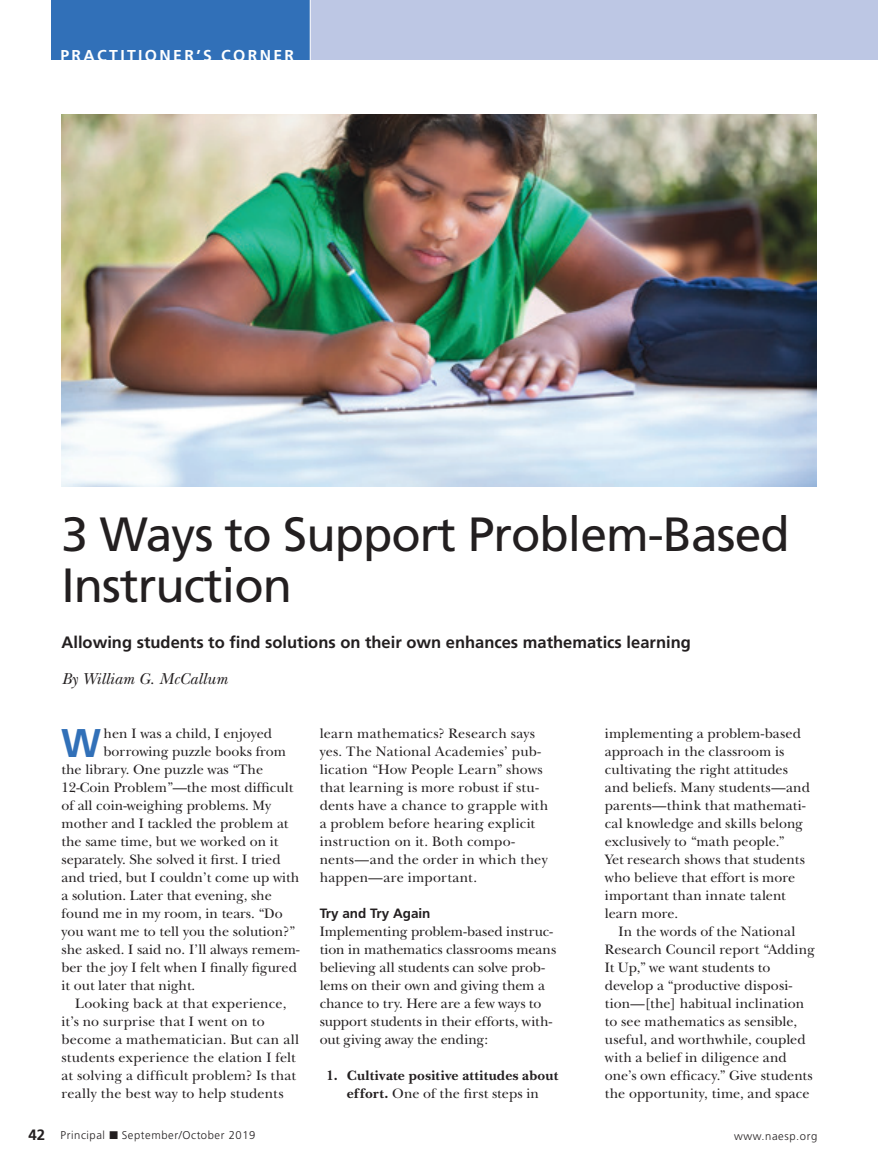
<style>
.page{position:relative;width:878px;height:1175px;background:#fff}
.page>*{position:absolute;margin:0;border:0;box-sizing:border-box;transform-origin:0 0}
.DEPT_Headline{font:48px/51px "Frutiger";letter-spacing:-.02em;color:#231f20}
.DEPT_1stP{font:700 40.05px "Frutiger";color:#3170b8}
.DEPT_Dek{font:700 16.5px "Frutiger";color:#231f20}
.DEPT_Byline{font:italic 16.5px "New Baskerville";color:#231f20}
.t1{font:700 15.75px "Frutiger";letter-spacing:.15em;color:#fff}
.NumberedList{font:14.25px/18px "New Baskerville";letter-spacing:.005em;color:#231f20}
.Body_Indent{font:14.25px/18px "New Baskerville";letter-spacing:.015em;color:#231f20}
.DEPT_1stP-2{font:14.25px "New Baskerville";color:#231f20}
.Body_NoIndent{font:14.25px/18px "New Baskerville";letter-spacing:-.005em;color:#231f20}
.t2{font:700 14.25px/18px "New Baskerville";letter-spacing:.02em;color:#231f20;text-align:center}
.Subhead{font:700 13.5px "Frutiger";color:#231f20}
.t3{font:300 11.25px "Frutiger";letter-spacing:.05em;color:#231f20}
.s1{font-weight:400}
.s2{font-weight:700;font-size:15px}
</style>
<div class="page">
<div style="left:51px;top:0;width:259px;height:60px;background:#3170b8"></div>
<div style="left:310px;top:0;width:568px;height:60px;background:#bdc7e4"></div>
<hr style="left:310px;top:0;width:1px;height:60px;background:#fff">
<img style="left:62px;top:114px;width:754px;height:372px">
<p class="t1" style="left:60px;top:46px;width:235px">PRACTITIONER’S CORNER</p>
<p class="DEPT_Headline" style="left:62px;top:508px;width:729px">3 Ways to Support Problem-Based<br>Instruction</p>
<p class="DEPT_Dek" style="left:62px;top:633px;width:631px">Allowing students to find solutions on their own enhances mathematics learning</p>
<p class="DEPT_Byline" style="left:62px;top:669px;width:167px">By William G. McCallum</p>
<p class="DEPT_1stP" style="left:61px;top:719px;width:42px">W</p>
<p class="DEPT_1stP-2" style="left:104px;top:725px;width:170px">hen I was a child, I enjoyed</p>
<p class="DEPT_1stP-2" style="left:104px;top:743px;width:184px">borrowing puzzle books from</p>
<p class="DEPT_1stP-2" style="left:62px;top:761px;width:203px">the library. One puzzle was “The</p>
<p class="DEPT_1stP-2" style="left:62px;top:779px;width:233px">12-Coin Problem”—the most difficult</p>
<p class="DEPT_1stP-2" style="left:62px;top:797px;width:211px">of all coin-weighing problems. My</p>
<p class="DEPT_1stP-2" style="left:62px;top:815px;width:228px">mother and I tackled the problem at</p>
<p class="DEPT_1stP-2" style="left:62px;top:833px;width:218px">the same time, but we worked on it</p>
<p class="DEPT_1stP-2" style="left:62px;top:851px;width:221px">separately. She solved it first. I tried</p>
<p class="DEPT_1stP-2" style="left:62px;top:869px;width:239px">and tried, but I couldn’t come up with</p>
<p class="DEPT_1stP-2" style="left:62px;top:887px;width:212px">a solution. Later that evening, she</p>
<p class="DEPT_1stP-2" style="left:62px;top:905px;width:223px">found me in my room, in tears. “Do</p>
<p class="DEPT_1stP-2" style="left:62px;top:923px;width:235px">you want me to tell you the solution?”</p>
<p class="DEPT_1stP-2" style="left:62px;top:941px;width:239px">she asked. I said no. I’ll always remem-</p>
<p class="DEPT_1stP-2" style="left:62px;top:959px;width:237px">ber the joy I felt when I finally figured</p>
<p class="DEPT_1stP-2" style="left:62px;top:977px;width:135px">it out later that night.</p>
<p class="Body_Indent" style="left:62px;top:994px;width:239px;text-indent:14px">Looking back at that experience, it’s no surprise that I went on to become a mathematician. But can all students experience the elation I felt at solving a difficult problem? Is that really the best way to help students</p>
<p class="Body_Indent" style="left:320px;top:724px;width:230px">learn mathematics? Research says yes. The National Academies’ pub&shy;lication “How People Learn” shows that learning is more robust if stu&shy;dents have a chance to grapple with a problem before hearing explicit instruction on it. Both compo&shy;nents—and the order in which they happen—are important.</p>
<p class="Subhead" style="left:320px;top:905px;width:112px">Try and Try Again</p>
<p class="Body_NoIndent" style="left:320px;top:922px;width:238px">Implementing problem-based instruc&shy;tion in mathematics classrooms means believing all students can solve prob&shy;lems on their own and giving them a chance to try. Here are a few ways to support students in their efforts, with&shy;out giving away the ending:</p>
<p class="t2" style="left:326px;top:1066px;width:233px">1. Cultivate positive attitudes about effort. <span class="s1">One of the first steps in</span></p>
<p class="NumberedList" style="left:605px;top:724px;width:207px">implementing a problem-based approach in the classroom is cultivating the right attitudes and beliefs. Many students—and parents—think that mathemati&shy;cal knowledge and skills belong exclusively to “math people.”<br>Yet research shows that students who believe that effort is more important than innate talent learn more.</p>
<p class="NumberedList" style="left:605px;top:922px;width:211px;text-indent:14px">In the words of the National<br>Research Council report “Adding<br>It Up,” we want students to develop a “productive disposi&shy;tion—[the] habitual inclination to see mathematics as sensible, useful, and worthwhile, coupled with a belief in diligence and one’s own efficacy.” Give students the opportunity, time, and space</p>
<p class="t3" style="left:28px;top:1129px;width:229px"><span class="s2">42</span> Principal ■ September/October 2019</p>
<p class="t3" style="left:734px;top:1129px;width:85px">www.naesp.org</p>
</div>
